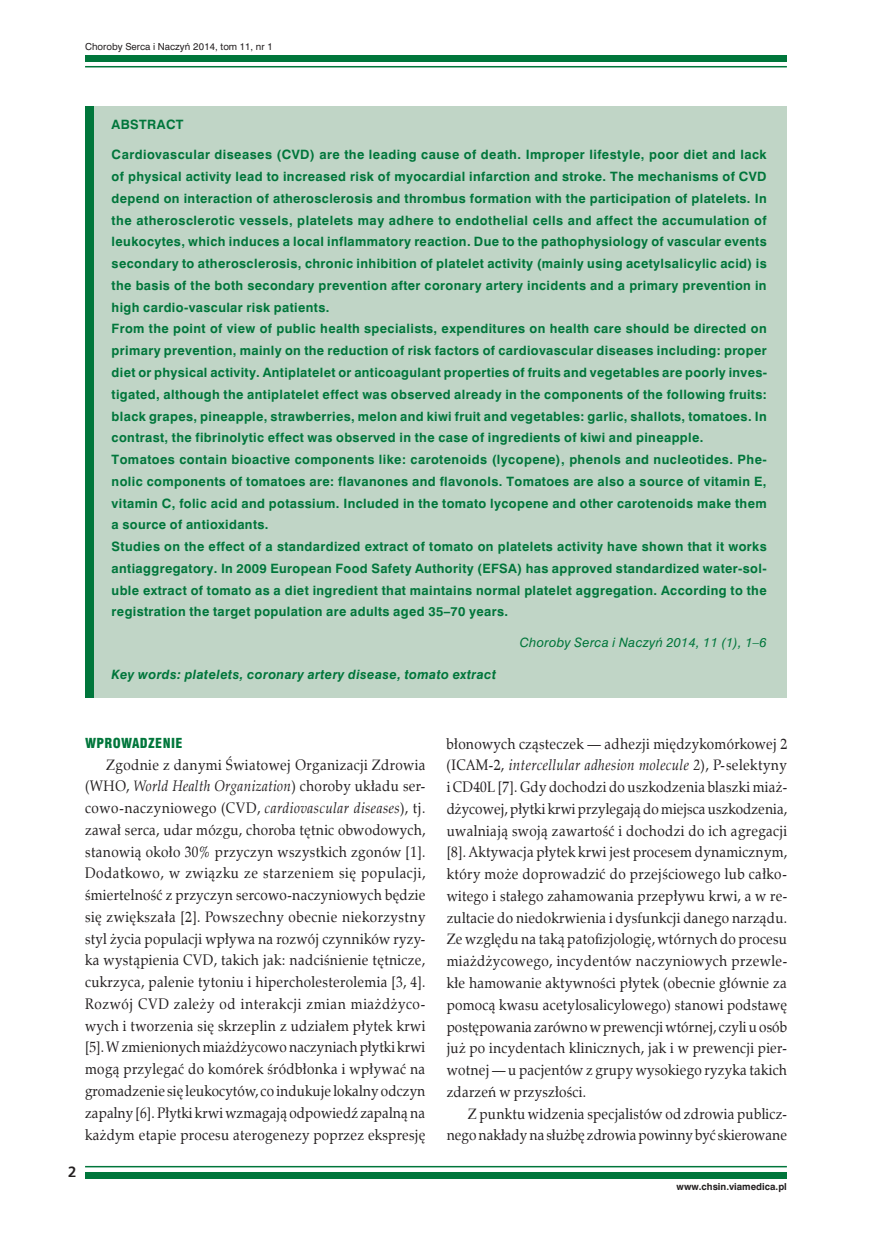
<style>
.page{position:relative;width:872px;height:1234px;background:#fff}
.page>*{position:absolute;margin:0;border:0;box-sizing:border-box;transform-origin:0 0}
.t1{font:15px/21.8px "Zapf Calligr EU";letter-spacing:.02em;color:#231f20;text-align:justify;scale:.9 1}
.t2{font:700 15px "Humnst 777 EU";color:#231f20}
.t3{font:13.5px "Swis 721 Blk Cn EU";letter-spacing:.025em;color:#00763b}
.t4{font:700 12px/21.8px "Swis 721 PL";letter-spacing:.03em;color:#00763b}
.t5{font:italic 700 12px "Swis 721 PL";letter-spacing:.03em;color:#00763b}
.t6{font:italic 12px "Swis 721 PL";letter-spacing:.03em;color:#00763b}
.t7{font:9px "Swis 721 PL";color:#231f20}
.t8{font:700 9px "Swis 721 PL";color:#231f20}
.s1{font-style:italic}
</style>
<div class="page">
<div style="left:85px;top:55px;width:702px;height:7px;background:#00763b"></div>
<hr style="left:85px;top:66px;width:702px;height:1px;background:#00763b">
<div style="left:85px;top:1171px;width:702px;height:7px;background:#00763b"></div>
<hr style="left:85px;top:1165px;width:702px;height:2px;background:#00763b">
<div style="left:91px;top:107px;width:696px;height:590px;background:#c0d5c6"></div>
<div style="left:85px;top:106px;width:9px;height:591px;background:#00763b"></div>
<p class="t7" style="left:85px;top:40px;width:189px">Choroby Serca i Naczyń 2014, tom 11, nr 1</p>
<p class="t4" style="left:112px;top:113px;width:73px">ABSTRACT</p>
<p class="t4" style="left:112px;top:144px;width:657px">Cardiovascular diseases (CVD) are the leading cause of death. Improper lifestyle, poor diet and lack of physical activity lead to increased risk of myocardial infarction and stroke. The mechanisms of CVD depend on interaction of atherosclerosis and thrombus formation with the participation of platelets. In the atherosclerotic vessels, platelets may adhere to endothelial cells and affect the accumulation of leukocytes, which induces a local inflammatory reaction. Due to the pathophysiology of vascular events secondary to atherosclerosis, chronic inhibition of platelet activity (mainly using acetylsalicylic acid) is the basis of the both secondary prevention after coronary artery incidents and a primary prevention in high cardio-vascular risk patients.<br>From the point of view of public health specialists, expenditures on health care should be directed on primary prevention, mainly on the reduction of risk factors of cardiovascular diseases including: proper diet or physical activity. Antiplatelet or anticoagulant properties of fruits and vegetables are poorly inves&shy;tigated, although the antiplatelet effect was observed already in the components of the following fruits: black grapes, pineapple, strawberries, melon and kiwi fruit and vegetables: garlic, shallots, tomatoes. In contrast, the fibrinolytic effect was observed in the case of ingredients of kiwi and pineapple.<br>Tomatoes contain bioactive components like: carotenoids (lycopene), phenols and nucleotides. Phe&shy;nolic components of tomatoes are: flavanones and flavonols. Tomatoes are also a source of vitamin E, vitamin C, folic acid and potassium. Included in the tomato lycopene and other carotenoids make them a source of antioxidants.<br>Studies on the effect of a standardized extract of tomato on platelets activity have shown that it works antiaggregatory. In 2009 European Food Safety Authority (EFSA) has approved standardized water-sol&shy;uble extract of tomato as a diet ingredient that maintains normal platelet aggregation. According to the registration the target population are adults aged 35–70 years.</p>
<p class="t6" style="left:520px;top:634px;width:248px">Choroby Serca i Naczyń 2014, 11 (1), 1–6</p>
<p class="t5" style="left:112px;top:666px;width:386px">Key words: platelets, coronary artery disease, tomato extract</p>
<p class="t2" style="left:68px;top:1162px;width:10px">2</p>
<p class="t3" style="left:85px;top:734px;width:99px">WPROWADZENIE</p>
<p class="t1" style="left:85px;top:753px;width:380px;text-indent:21px">Zgodnie z danymi Światowej Organizacji Zdrowia (WHO, <span class="s1">World Health Organization</span>) choroby układu ser&shy;cowo-naczyniowego (CVD, <span class="s1">cardiovascular diseases</span>), tj. zawał serca, udar mózgu, choroba tętnic obwodowych, stanowią około 30% przyczyn wszystkich zgonów [1].<br>Dodatkowo, w związku ze starzeniem się populacji, śmiertelność z przyczyn sercowo-naczyniowych będzie się zwiększała [2]. Powszechny obecnie niekorzystny styl życia populacji wpływa na rozwój czynników ryzy&shy;ka wystąpienia CVD, takich jak: nadciśnienie tętnicze, cukrzyca, palenie tytoniu i hipercholesterolemia [3, 4].<br>Rozwój CVD zależy od interakcji zmian miażdżyco&shy;wych i tworzenia się skrzeplin z udziałem płytek krwi [5]. W zmienionych miażdżycowo naczyniach płytki krwi mogą przylegać do komórek śródbłonka i wpływać na gromadzenie się leukocytów, co indukuje lokalny odczyn zapalny [6]. Płytki krwi wzmagają odpowiedź zapalną na każdym etapie procesu aterogenezy poprzez ekspresję</p>
<p class="t1" style="left:446px;top:732px;width:380px">błonowych cząsteczek — adhezji międzykomórkowej 2 (ICAM-2, <span class="s1">intercellular adhesion molecule 2</span>), P-selektyny i CD40L [7]. Gdy dochodzi do uszkodzenia blaszki miaż&shy;dżycowej, płytki krwi przylegają do miejsca uszkodzenia, uwalniają swoją zawartość i dochodzi do ich agregacji [8]. Aktywacja płytek krwi jest procesem dynamicznym, który może doprowadzić do przejściowego lub całko&shy;witego i stałego zahamowania przepływu krwi, a w re&shy;zultacie do niedokrwienia i dysfunkcji danego narządu.<br>Ze względu na taką patofizjologię, wtórnych do procesu miażdżycowego, incydentów naczyniowych przewle&shy;kłe hamowanie aktywności płytek (obecnie głównie za pomocą kwasu acetylosalicylowego) stanowi podstawę postępowania zarówno w prewencji wtórnej, czyli u osób już po incydentach klinicznych, jak i w prewencji pier&shy;wotnej — u pacjentów z grupy wysokiego ryzyka takich zdarzeń w przyszłości.</p>
<p class="t1" style="left:446px;top:1102px;width:380px;text-align:right">Z punktu widzenia specjalistów od zdrowia publicz&shy;nego nakłady na służbę zdrowia powinny być skierowane</p>
<p class="t8" style="left:676px;top:1180px;width:112px">www.chsin.viamedica.pl</p>
</div>
